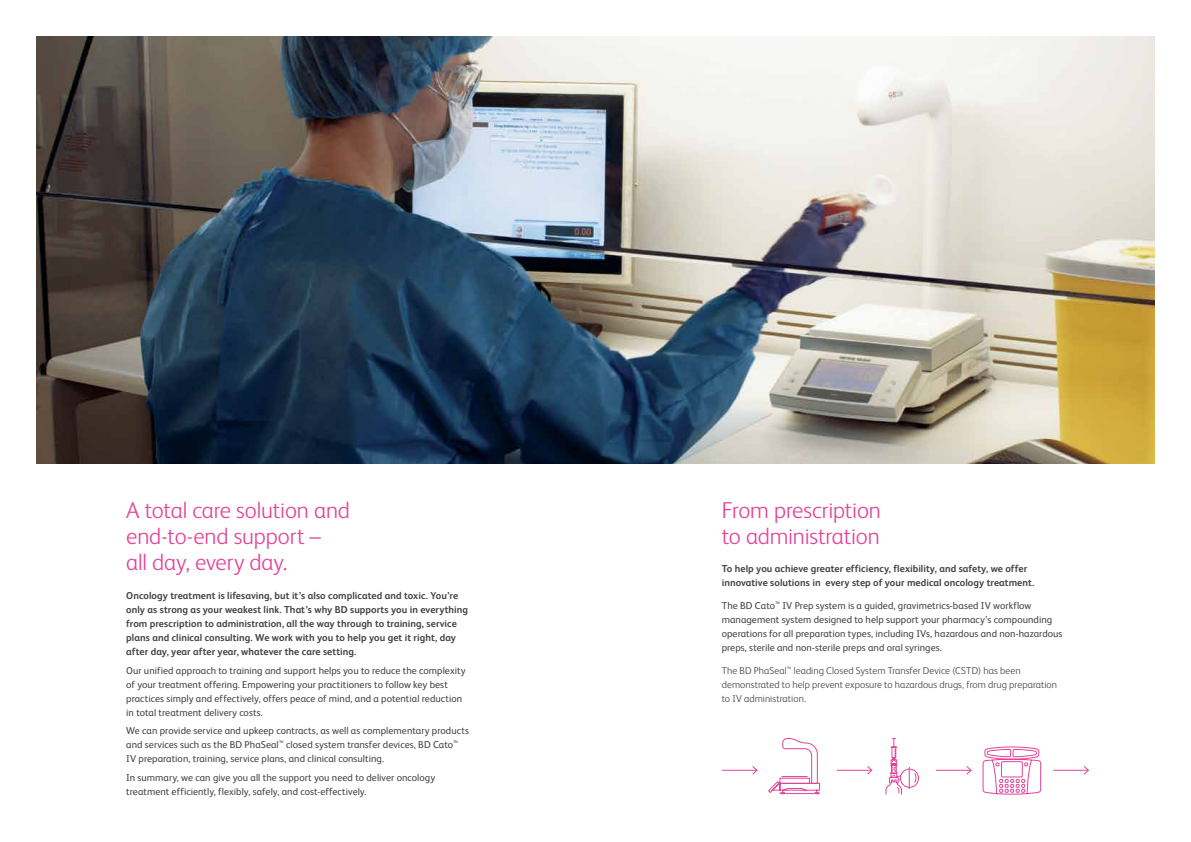
<style>
.page{position:relative;width:1191px;height:842px;background:#fff}
.page>*{position:absolute;margin:0;border:0;box-sizing:border-box;transform-origin:0 0}
.t1{font:300 23px/26px "FS Albert";letter-spacing:-.005em;color:#e44398}
.t2{font:10px/14px "FS Albert";letter-spacing:.005em;color:#414042}
.t3{font:700 10px/14px "FS Albert";letter-spacing:.005em;color:#414042}
.t4{font:300 10px/14px "FS Albert";letter-spacing:.005em;color:#414042}
</style>
<div class="page">
<img style="left:36px;top:36px;width:1119px;height:427px">
<svg style="left:768px;top:738px;width:52px;height:57px"></svg>
<svg style="left:885px;top:738px;width:34px;height:57px"></svg>
<svg style="left:982px;top:746px;width:59px;height:49px"></svg>
<hr style="left:837px;top:770px;width:34px;height:1px;background:#e44398">
<svg style="left:866px;top:766px;width:7px;height:9px"></svg>
<hr style="left:722px;top:770px;width:35px;height:1px;background:#e44398">
<svg style="left:751px;top:766px;width:7px;height:9px"></svg>
<hr style="left:936px;top:770px;width:35px;height:1px;background:#e44398">
<svg style="left:965px;top:766px;width:7px;height:9px"></svg>
<hr style="left:1053px;top:770px;width:35px;height:1px;background:#e44398">
<svg style="left:1082px;top:766px;width:7px;height:9px"></svg>
<h1 class="t1" style="left:126px;top:496px;width:225px">A total care solution and end-to-end support –<br>all day, every day.</h1>
<p class="t3" style="left:126px;top:588px;width:343px">Oncology treatment is lifesaving, but it’s also complicated and toxic. You’re only as strong as your weakest link. That’s why BD supports you in everything from prescription to administration, all the way through to training, service plans and clinical consulting. We work with you to help you get it right, day after day, year after year, whatever the care setting.</p>
<p class="t2" style="left:126px;top:663px;width:341px">Our unified approach to training and support helps you to reduce the complexity of your treatment offering. Empowering your practitioners to follow key best practices simply and effectively, offers peace of mind, and a potential reduction in total treatment delivery costs.</p>
<p class="t2" style="left:126px;top:723px;width:344px">We can provide service and upkeep contracts, as well as complementary products and services such as the BD PhaSeal<sup>™</sup> closed system transfer devices, BD Cato<sup>™<br></sup>IV preparation, training, service plans, and clinical consulting.</p>
<p class="t2" style="left:126px;top:770px;width:310px">In summary, we can give you all the support you need to deliver oncology treatment efficiently, flexibly, safely, and cost-effectively.</p>
<h1 class="t1" style="left:721px;top:496px;width:161px">From prescription to administration</h1>
<p class="t3" style="left:721px;top:561px;width:314px">To help you achieve greater efficiency, flexibility, and safety, we offer innovative solutions in every step of your medical oncology treatment.</p>
<p class="t2" style="left:721px;top:598px;width:342px">The BD Cato<sup>™</sup> IV Prep system is a guided, gravimetrics-based IV workflow management system designed to help support your pharmacy’s compounding operations for all preparation types, including IVs, hazardous and non-hazardous preps, sterile and non-sterile preps and oral syringes.</p>
<p class="t4" style="left:721px;top:663px;width:337px">The BD PhaSeal<sup>™</sup> leading Closed System Transfer Device (CSTD) has been demonstrated to help prevent exposure to hazardous drugs, from drug preparation to IV administration.</p>
</div>
